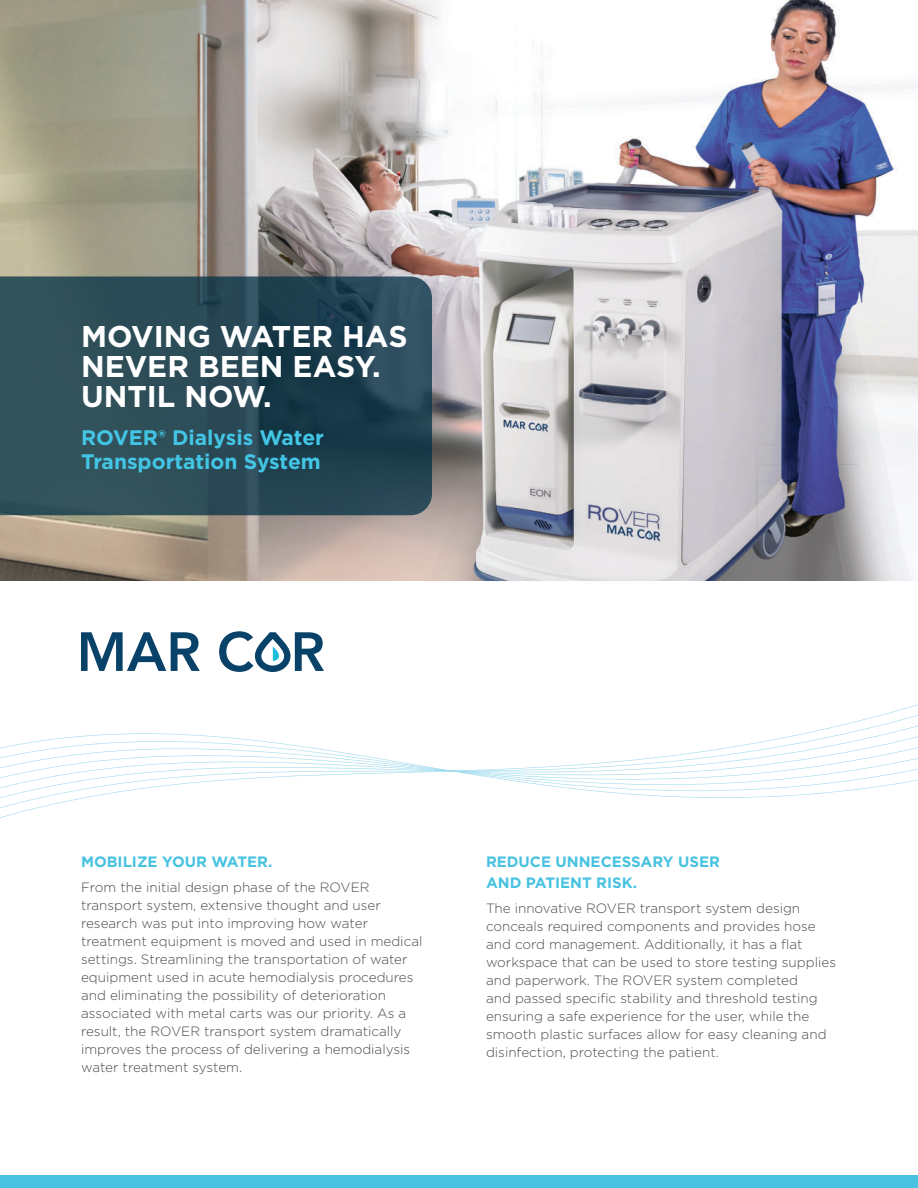
<style>
.page{position:relative;width:918px;height:1188px;background:#fff}
.page>*{position:absolute;margin:0;border:0;box-sizing:border-box;transform-origin:0 0}
.t1{font:700 30px/30px "Gotham";color:#fff}
.t2{font:700 21px/24px "Gotham";color:#43c5e5}
.t3{font:700 15px/21px "Gotham";color:#47c2e1}
.t4{font:300 13.5px/18px "Gotham";color:#4b4c4d}
</style>
<div class="page">
<img style="left:0;top:0;width:918px;height:580px">
<svg style="left:0;top:276px;width:432px;height:239px;fill:#2c4d58"></svg>
<svg style="left:0;top:704px;width:918px;height:114px"></svg>
<div style="left:0;top:1175px;width:918px;height:13px;background:#47c2e1"></div>
<svg style="left:81px;top:632px;width:119px;height:39px"></svg>
<svg style="left:219px;top:631px;width:105px;height:41px"></svg>
<h1 class="t1" style="left:81px;top:323px;width:328px">MOVING WATER HAS<br>NEVER BEEN EASY.<br>UNTIL NOW.</h1>
<h2 class="t2" style="left:81px;top:426px;width:245px">ROVER® Dialysis Water<br>Transportation System</h2>
<p class="t3" style="left:81px;top:852px;width:193px">MOBILIZE YOUR WATER.</p>
<p class="t4" style="left:81px;top:879px;width:343px">From the initial design phase of the ROVER transport system, extensive thought and user research was put into improving how water treatment equipment is moved and used in medical settings. Streamlining the transportation of water equipment used in acute hemodialysis procedures and eliminating the possibility of deterioration associated with metal carts was our priority. As a result, the ROVER transport system dramatically improves the process of delivering a hemodialysis water treatment system.</p>
<p class="t3" style="left:486px;top:852px;width:236px">REDUCE UNNECESSARY USER<br>AND PATIENT RISK.</p>
<p class="t4" style="left:486px;top:900px;width:352px">The innovative ROVER transport system design conceals required components and provides hose and cord management. Additionally, it has a flat workspace that can be used to store testing supplies and paperwork. The ROVER system completed<br>and passed specific stability and threshold testing ensuring a safe experience for the user, while the smooth plastic surfaces allow for easy cleaning and disinfection, protecting the patient.</p>
</div>
